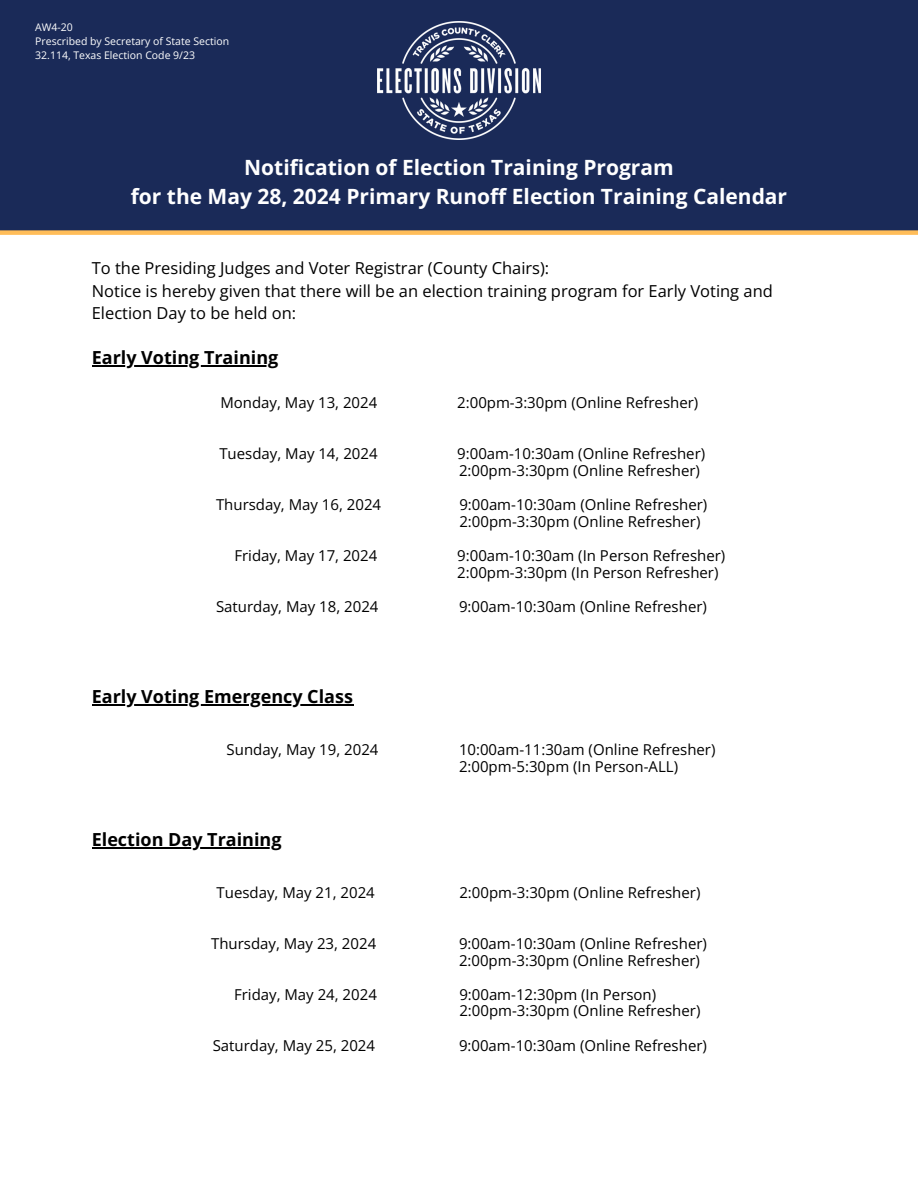
<style>
.page{position:relative;width:918px;height:1188px;background:#fff}
.page>*{position:absolute;margin:0;border:0;box-sizing:border-box;transform-origin:0 0}
.t1{font:700 21px "Open Sans";color:#fff}
.t2{font:700 18px "Open Sans";color:#000}
.t3{font:16.5px/22.5px "Open Sans";color:#000}
.t4{font:15px "Open Sans";color:#000}
.t5{font:10.5px "Open Sans";color:#fff}
</style>
<div class="page">
<div style="left:0;top:0;width:918px;height:233px;background:#1a2a58"></div>
<img style="left:378px;top:22px;width:163px;height:118px">
<div style="left:0;top:230px;width:918px;height:5px;background:#ffbd59"></div>
<hr style="left:92px;top:365px;width:186px;height:2px;background:#000">
<hr style="left:92px;top:704px;width:261px;height:1px;background:#000">
<hr style="left:92px;top:847px;width:190px;height:1px;background:#000">
<h4 class="t5" style="left:35px;top:20px;width:39px">AW4-20</h4>
<h4 class="t5" style="left:35px;top:34px;width:195px">Prescribed by Secretary of State Section</h4>
<h4 class="t5" style="left:35px;top:48px;width:161px">32.114, Texas Election Code 9/23</h4>
<h2 class="t1" style="left:244px;top:153px;width:431px">Notification of Election Training Program</h2>
<p class="t1" style="left:131px;top:182px;width:658px">for the May 28, 2024 Primary Runoff Election Training Calendar</p>
<h4 class="t3" style="left:92px;top:256px;width:683px">To the Presiding Judges and Voter Registrar (County Chairs):<br>Notice is hereby given that there will be an election training program for Early Voting and<br>Election Day to be held on:</h4>
<p class="t2" style="left:92px;top:345px;width:188px">Early Voting Training</p>
<p class="t4" style="left:220px;top:392px;width:158px">Monday, May 13, 2024</p>
<h1 class="t4" style="left:219px;top:443px;width:160px">Tuesday, May 14, 2024</h1>
<h1 class="t4" style="left:216px;top:494px;width:167px">Thursday, May 16, 2024</h1>
<h3 class="t4" style="left:234px;top:545px;width:144px">Friday, May 17, 2024</h3>
<h2 class="t4" style="left:216px;top:596px;width:164px">Saturday, May 18, 2024</h2>
<h4 class="t4" style="left:457px;top:392px;width:243px">2:00pm-3:30pm (Online Refresher)</h4>
<h4 class="t4" style="left:457px;top:443px;width:249px">9:00am-10:30am (Online Refresher)</h4>
<h4 class="t4" style="left:459px;top:494px;width:249px">9:00am-10:30am (Online Refresher)</h4>
<h4 class="t4" style="left:457px;top:545px;width:270px">9:00am-10:30am (In Person Refresher)</h4>
<h4 class="t4" style="left:457px;top:562px;width:263px">2:00pm-3:30pm (In Person Refresher)</h4>
<h4 class="t4" style="left:459px;top:596px;width:249px">9:00am-10:30am (Online Refresher)</h4>
<h2 class="t4" style="left:459px;top:460px;width:243px">2:00pm-3:30pm (Online Refresher)</h2>
<h4 class="t4" style="left:459px;top:511px;width:243px">2:00pm-3:30pm (Online Refresher)</h4>
<h4 class="t2" style="left:92px;top:684px;width:263px">Early Voting Emergency Class</h4>
<h4 class="t4" style="left:227px;top:739px;width:153px">Sunday, May 19, 2024</h4>
<h4 class="t4" style="left:459px;top:739px;width:258px">10:00am-11:30am (Online Refresher)</h4>
<h4 class="t4" style="left:459px;top:756px;width:221px">2:00pm-5:30pm (In Person-ALL)</h4>
<h4 class="t2" style="left:92px;top:827px;width:191px">Election Day Training</h4>
<h4 class="t4" style="left:217px;top:882px;width:160px">Tuesday, May 21, 2024</h4>
<h4 class="t4" style="left:459px;top:882px;width:243px">2:00pm-3:30pm (Online Refresher)</h4>
<h4 class="t4" style="left:211px;top:933px;width:167px">Thursday, May 23, 2024</h4>
<h4 class="t4" style="left:459px;top:933px;width:249px">9:00am-10:30am (Online Refresher)</h4>
<h4 class="t4" style="left:459px;top:950px;width:243px">2:00pm-3:30pm (Online Refresher)</h4>
<h4 class="t4" style="left:234px;top:984px;width:144px">Friday, May 24, 2024</h4>
<h4 class="t4" style="left:459px;top:984px;width:198px">9:00am-12:30pm (In Person)</h4>
<h4 class="t4" style="left:459px;top:1000px;width:243px">2:00pm-3:30pm (Online Refresher)</h4>
<h4 class="t4" style="left:213px;top:1035px;width:164px">Saturday, May 25, 2024</h4>
<h4 class="t4" style="left:459px;top:1035px;width:249px">9:00am-10:30am (Online Refresher)</h4>
</div>
